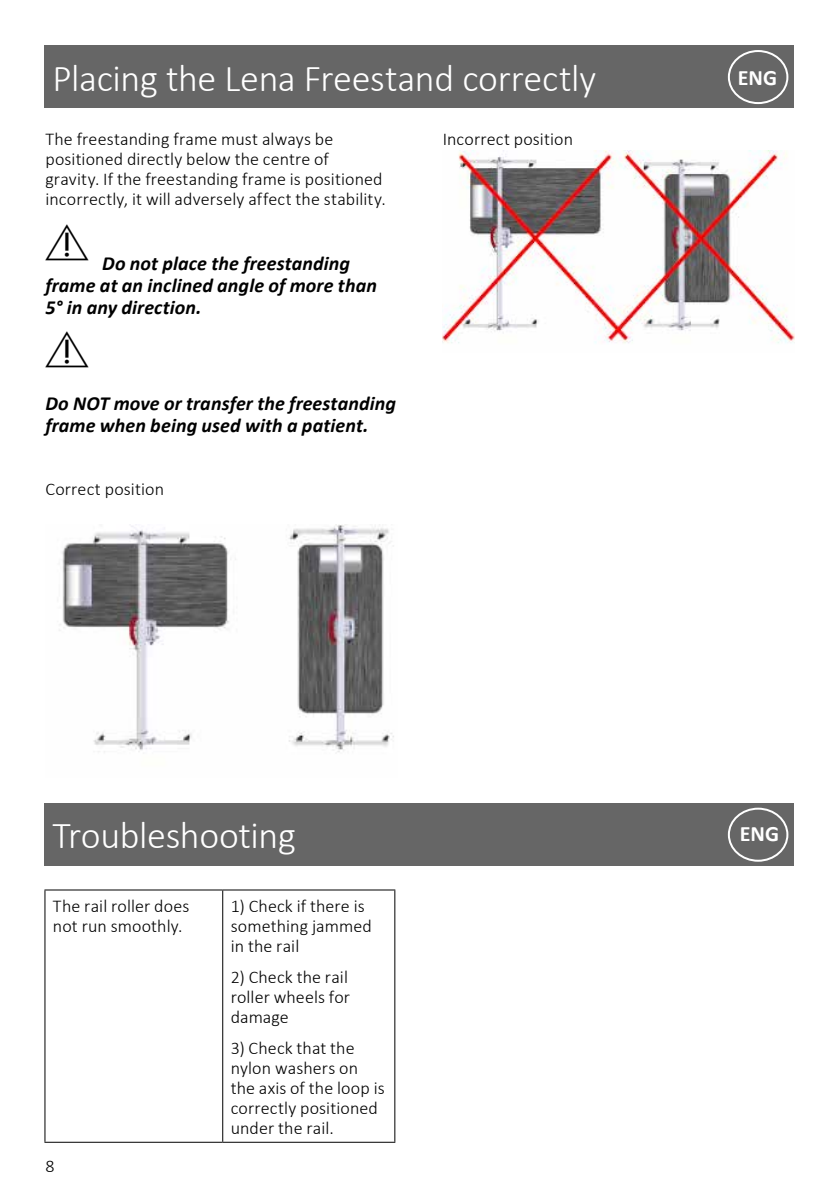
<style>
.page{position:relative;width:840px;height:1191px;background:#fff}
.page>*{position:absolute;margin:0;border:0;box-sizing:border-box;transform-origin:0 0}
.t1{font:300 38px "Calibri";letter-spacing:-.01em;color:#fff}
.t2{font:700 22px "Calibri";color:#fff}
.t3{font:italic 700 20px/22px "Calibri";letter-spacing:.005em;color:#000}
.t4{font:300 18px/20px "Calibri";letter-spacing:.005em;color:#000}
</style>
<div class="page">
<div style="left:44px;top:45px;width:749px;height:63px;background:#666"></div>
<div style="left:727px;top:50px;width:61px;height:54px;border:2px solid #fff;border-radius:50%"></div>
<div style="left:44px;top:803px;width:749px;height:62px;background:#666"></div>
<div style="left:727px;top:807px;width:61px;height:54px;border:2px solid #fff;border-radius:50%"></div>
<img style="left:59px;top:525px;width:335px;height:227px">
<img style="left:442px;top:150px;width:352px;height:194px">
<hr style="left:44px;top:889px;width:178px;height:1px;background:#000">
<hr style="left:44px;top:890px;width:1px;height:251px;background:#000">
<hr style="left:222px;top:889px;width:173px;height:1px;background:#000">
<hr style="left:222px;top:890px;width:1px;height:251px;background:#000">
<hr style="left:394px;top:890px;width:1px;height:251px;background:#000">
<hr style="left:44px;top:1141px;width:178px;height:1px;background:#000">
<hr style="left:222px;top:1141px;width:173px;height:1px;background:#000">
<h1 class="t1" style="left:53px;top:55px;width:544px">Placing the Lena Freestand correctly</h1>
<p class="t2" style="left:737px;top:62px;width:41px">ENG</p>
<p class="t4" style="left:45px;top:131px;width:342px">The freestanding frame must always be positioned directly below the centre of gravity. If the freestanding frame is positioned incorrectly, it will adversely affect the stability.</p>
<p class="t3" style="left:45px;top:252px;width:333px;text-indent:57px">Do not place the freestanding frame at an inclined angle of more than<br>5° in any direction.</p>
<p class="t3" style="left:45px;top:392px;width:352px">Do NOT move or transfer the freestanding frame when being used with a patient.</p>
<p class="t4" style="left:45px;top:480px;width:120px">Correct position</p>
<p class="t4" style="left:442px;top:131px;width:132px">Incorrect position</p>
<h1 class="t1" style="left:53px;top:812px;width:245px">Troubleshooting</h1>
<p class="t4" style="left:53px;top:897px;width:138px">The rail roller does not run smoothly.</p>
<p class="t4" style="left:230px;top:897px;width:143px">1) Check if there is something jammed in the rail</p>
<p class="t4" style="left:230px;top:968px;width:121px;text-align:justify">2) Check the rail roller wheels for damage</p>
<p class="t4" style="left:230px;top:1039px;width:155px">3) Check that the nylon washers on the axis of the loop is correctly positioned under the rail.</p>
<p class="t4" style="left:45px;top:1157px;width:11px">8</p>
<p class="t2" style="left:739px;top:818px;width:41px">ENG</p>
</div>
